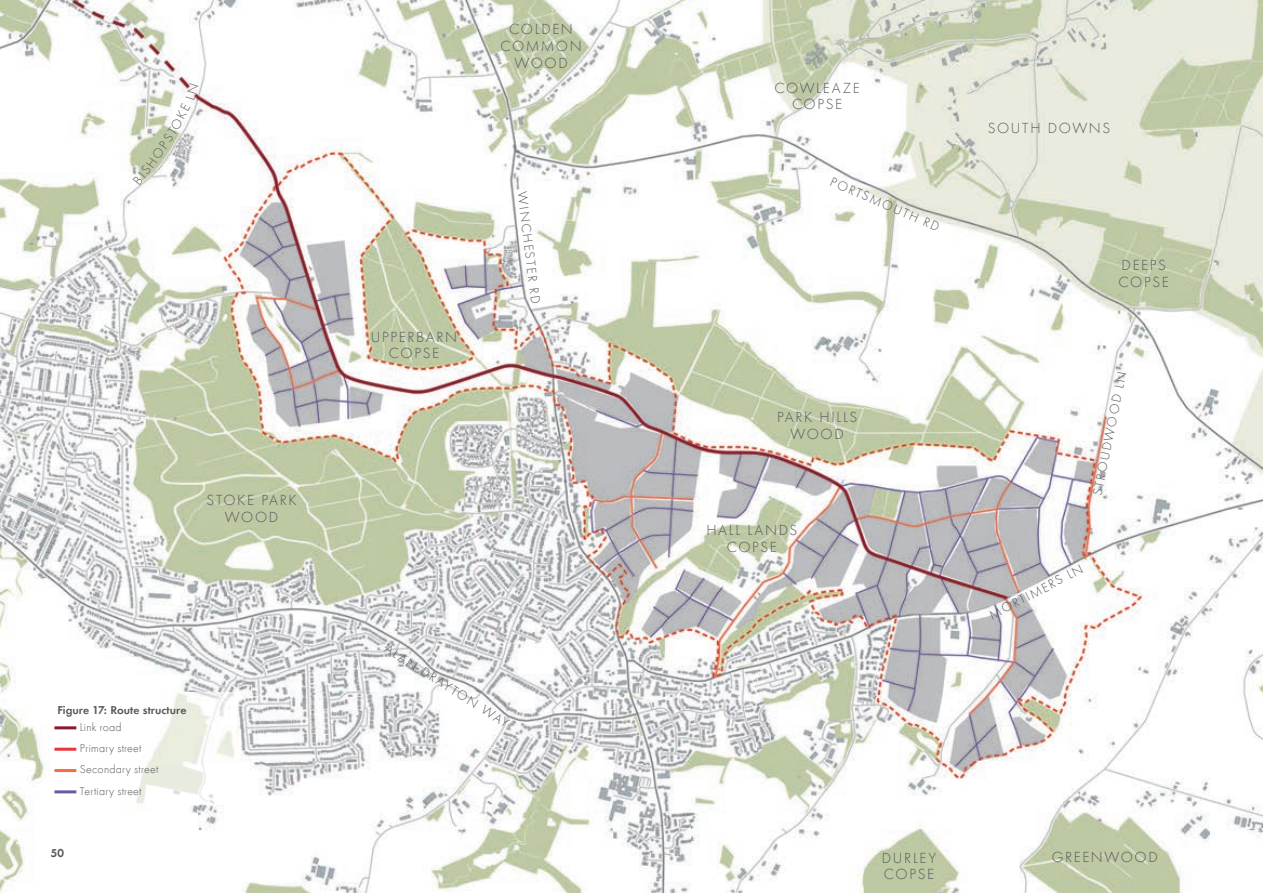
<style>
.page{position:relative;width:1263px;height:893px;background:#fff}
.page>*{position:absolute;margin:0;border:0;box-sizing:border-box;transform-origin:0 0}
.t1{font:13.5px/16.6px "Allies Morrison Futura ND";letter-spacing:.12em;color:#57585a;text-align:center}
.t2{font:12px "Allies Morrison Futura ND";color:#57585a}
.t3{font:10.5px/21.3px "Allies Morrison Futura ND";letter-spacing:.02em;color:#57585a}
.t4{font:700 10.5px "Allies Morrison Futura ND";color:#57585a}
</style>
<div class="page">
<img style="left:0;top:0;width:1263px;height:893px">
<img style="left:50px;top:692px;width:187px;height:112px">
<hr style="left:54px;top:726px;width:22px;height:3px;background:#8d1632">
<hr style="left:54px;top:748px;width:22px;height:3px;background:#e6373e">
<hr style="left:54px;top:769px;width:22px;height:3px;background:#f36d41">
<hr style="left:54px;top:790px;width:22px;height:3px;background:#635ca8">
<svg style="left:133px;top:165px;width:19px;height:20px"></svg>
<svg style="left:170px;top:83px;width:29px;height:47px"></svg>
<p class="t2" style="left:143px;top:162px;width:46px;rotate:-56deg">HOPST</p>
<p class="t1" style="left:207px;top:492px;width:92px">STOKE PARK<br>WOOD</p>
<p class="t4" style="left:57px;top:703px;width:131px">Figure 17: Route structure</p>
<p class="t3" style="left:80px;top:716px;width:80px">Link road<br>Primary street<br>Secondary street<br>Tertiary street</p>
<p class="t4" style="left:51px;top:846px;width:14px">50</p>
<p class="t1" style="left:500px;top:21px;width:83px">COLDEN<br>COMMON<br>WOOD</p>
<p class="t1" style="left:371px;top:329px;width:88px">UPPERBARN<br>COPSE</p>
<p class="t2" style="left:529px;top:191px;width:114px;rotate:83deg">WINCHESTER RD</p>
<p class="t2" style="left:390px;top:641px;width:145px;rotate:32deg">ALAN DRAYTON WAY</p>
<p class="t1" style="left:774px;top:80px;width:87px">COWLEAZE<br>COPSE</p>
<p class="t2" style="left:833px;top:174px;width:119px;rotate:23deg">PORTSMOUTH RD</p>
<p class="t1" style="left:777px;top:409px;width:82px">PARK HILLS<br>WOOD</p>
<p class="t1" style="left:706px;top:522px;width:93px">HALL LANDS<br>COPSE</p>
<p class="t1" style="left:988px;top:120px;width:124px">SOUTH DOWNS</p>
<p class="t1" style="left:1118px;top:257px;width:52px;text-align:left">DEEPS<br>COPSE</p>
<p class="t2" style="left:1090px;top:494px;width:128px;rotate:-79deg">STROUDWOOD LN</p>
<p class="t2" style="left:987px;top:610px;width:105px;rotate:-28deg">MORTIMERS LN</p>
<p class="t1" style="left:882px;top:849px;width:56px">DURLEY</p>
<p class="t1" style="left:1052px;top:849px;width:108px">GREENWOOD</p>
<p class="t1" style="left:884px;top:866px;width:52px">COPSE</p>
</div>
